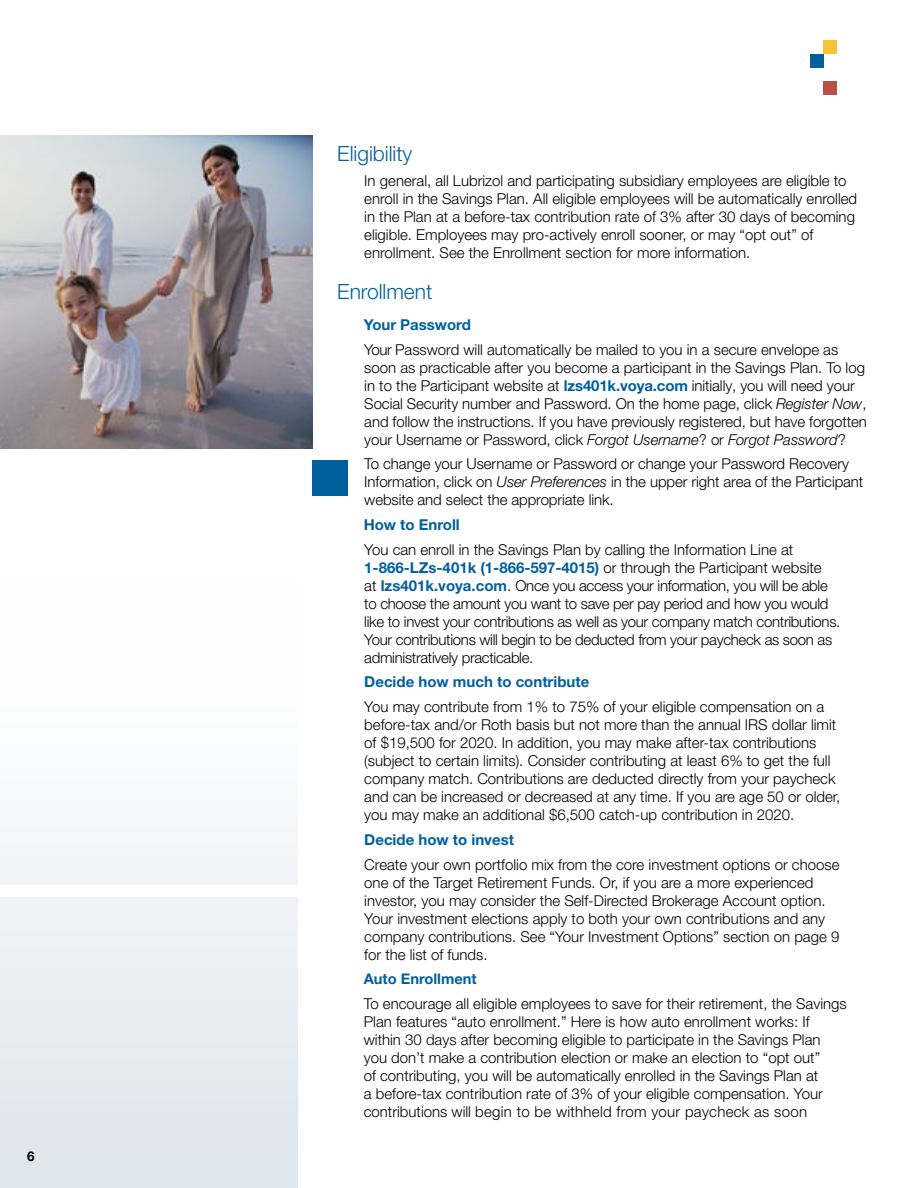
<style>
.page{position:relative;width:918px;height:1188px;background:#fff}
.page>*{position:absolute;margin:0;border:0;box-sizing:border-box;transform-origin:0 0}
.t1{font:300 21px "Helvetica Neue LT Pro";color:#00609e}
.t2{font:300 15px/18px "Helvetica Neue LT Pro";color:#000}
.t3{font:300 15px/18px "Helvetica Neue LT Pro";letter-spacing:-.02em;color:#000}
.t4{font:700 15px "Helvetica Neue LT Pro";color:#00609e}
.t5{font:700 14.7px "Helvetica Neue LT Pro";color:#00609e}
.t6{font:700 13.5px "Helvetica Neue LT Pro";color:#000}
.s1{font-weight:700;color:#00609e}
.s2{font-style:italic}
</style>
<div class="page">
<div style="left:0;top:580px;width:298px;height:305px;background:#fbfcfd"></div>
<div style="left:0;top:897px;width:298px;height:291px;background:#e5ebf2"></div>
<img style="left:0;top:136px;width:313px;height:312px">
<div style="left:823px;top:40px;width:14px;height:14px;background:#f6c339"></div>
<div style="left:824px;top:81px;width:13px;height:13px;background:#ba5049"></div>
<div style="left:810px;top:54px;width:14px;height:14px;background:#00609e"></div>
<div style="left:313px;top:460px;width:35px;height:36px;background:#00609e"></div>
<p class="t6" style="left:27px;top:1147px;width:9px">6</p>
<h1 class="t1" style="left:337px;top:141px;width:77px">Eligibility</h1>
<p class="t2" style="left:364px;top:172px;width:494px">In general, all Lubrizol and participating subsidiary employees are eligible to enroll in the Savings Plan. All eligible employees will be automatically enrolled in the Plan at a before-tax contribution rate of 3% after 30 days of becoming eligible. Employees may pro-actively enroll sooner, or may “opt out” of enrollment. See the Enrollment section for more information.</p>
<h1 class="t1" style="left:337px;top:278px;width:96px">Enrollment</h1>
<p class="t4" style="left:364px;top:315px;width:109px">Your Password</p>
<p class="t2" style="left:364px;top:340px;width:504px">Your Password will automatically be mailed to you in a secure envelope as soon as practicable after you become a participant in the Savings Plan. To log in to the Participant website at <span class="s1">lzs401k.voya.com</span> initially, you will need your Social Security number and Password. On the home page, click <span class="s2">Register Now</span>, and follow the instructions. If you have previously registered, but have forgotten your Username or Password, click <span class="s2">Forgot Username</span>? or <span class="s2">Forgot Password</span>?</p>
<p class="t2" style="left:364px;top:455px;width:501px">To change your Username or Password or change your Password Recovery<br>Information, click on <span class="s2">User Preferences</span> in the upper right area of the Participant website and select the appropriate link.</p>
<p class="t4" style="left:364px;top:515px;width:98px">How to Enroll</p>
<p class="t3" style="left:364px;top:540px;width:478px">You can enroll in the Savings Plan by calling the Information Line at <span class="s1">1-866-LZs-401k (1-866-597-4015)</span> or through the Participant website<br>at <span class="s1">lzs401k.voya.com</span>. Once you access your information, you will be able to choose the amount you want to save per pay period and how you would like to invest your contributions as well as your company match contributions.<br>Your contributions will begin to be deducted from your paycheck as soon as administratively practicable.</p>
<p class="t4" style="left:364px;top:673px;width:226px">Decide how much to contribute</p>
<p class="t2" style="left:364px;top:698px;width:478px">You may contribute from 1% to 75% of your eligible compensation on a before-tax and/or Roth basis but not more than the annual IRS dollar limit of $19,500 for 2020. In addition, you may make after-tax contributions (subject to certain limits). Consider contributing at least 6% to get the full company match. Contributions are deducted directly from your paycheck and can be increased or decreased at any time. If you are age 50 or older, you may make an additional $6,500 catch-up contribution in 2020.</p>
<p class="t4" style="left:364px;top:830px;width:151px">Decide how to invest</p>
<p class="t2" style="left:364px;top:855px;width:477px">Create your own portfolio mix from the core investment options or choose one of the Target Retirement Funds. Or, if you are a more experienced investor, you may consider the Self-Directed Brokerage Account option.<br>Your investment elections apply to both your own contributions and any company contributions. See “Your Investment Options” section on page 9 for the list of funds.</p>
<p class="t5" style="left:364px;top:970px;width:114px">Auto Enrollment</p>
<p class="t2" style="left:364px;top:994px;width:484px">To encourage all eligible employees to save for their retirement, the Savings Plan features “auto enrollment.” Here is how auto enrollment works: If within 30 days after becoming eligible to participate in the Savings Plan you don’t make a contribution election or make an election to “opt out”<br>of contributing, you will be automatically enrolled in the Savings Plan at<br>a before-tax contribution rate of 3% of your eligible compensation. Your contributions will begin to be withheld from your paycheck as soon</p>
</div>
